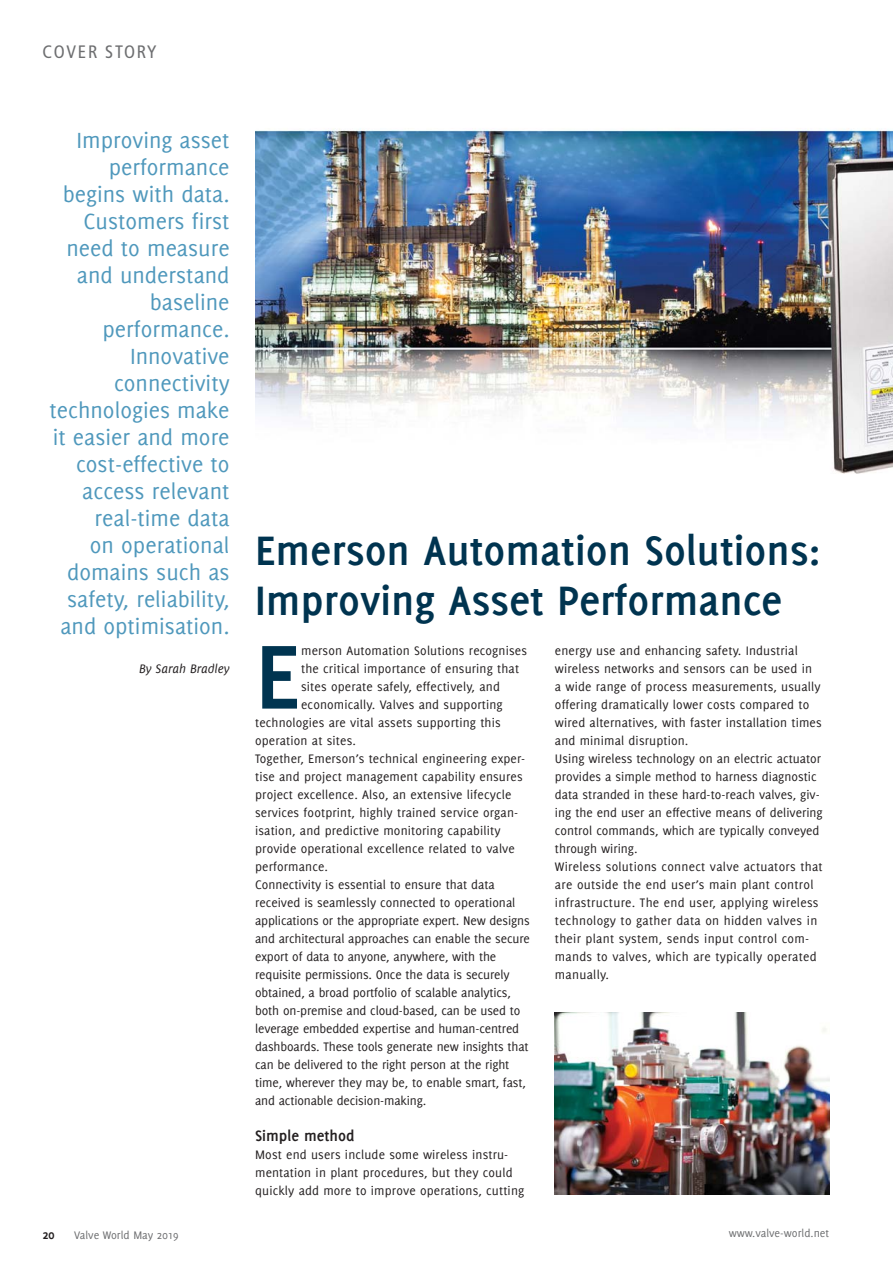
<style>
.page{position:relative;width:893px;height:1263px;background:#fff}
.page>*{position:absolute;margin:0;border:0;box-sizing:border-box;transform-origin:0 0}
.t1{font:700 99.15px "Delicious";color:#003450}
.t2{font:700 45px/49.5px "Delicious";color:#003450}
.t3{font:24px/27px "Delicious";color:#4f98bc;text-align:right}
.t4{font:condensed 18px "Frutiger";letter-spacing:.1em;color:#6d6e70}
.t5{font:700 16.5px "Delicious";color:#231f20}
.t6{font:13.5px/18px "Delicious";letter-spacing:.01em;color:#231f20}
.t7{font:13.5px "Delicious";letter-spacing:-.01em;color:#231f20}
.t8{font:italic 13.5px "Delicious";color:#231f20}
.t9{font:700 13.5px "Delicious";color:#231f20}
.t10{font:12px "Delicious";color:#6d6e70}
</style>
<div class="page">
<img style="left:255px;top:128px;width:638px;height:346px">
<img style="left:555px;top:1012px;width:274px;height:183px">
<h3 class="t4" style="left:42px;top:45px;width:116px">COVER STORY</h3>
<p class="t3" style="left:50px;top:128px;width:182px">Improving asset performance begins with data.<br>Customers first need to measure and understand baseline performance.<br>Innovative connectivity technologies make it easier and more cost-effective to access relevant real-time data<br>on operational domains such as safety, reliability, and optimisation.</p>
<p class="t8" style="left:139px;top:663px;width:92px">By Sarah Bradley</p>
<h2 class="t2" style="left:255px;top:530px;width:567px">Emerson Automation Solutions:<br>Improving Asset Performance</h2>
<p class="t6" style="left:555px;top:642px;width:269px">energy use and enhancing safety. Industrial wireless networks and sensors can be used in<br>a wide range of process measurements, usually offering dramatically lower costs compared to wired alternatives, with faster installation times and minimal disruption.<br>Using wireless technology on an electric actuator provides a simple method to harness diagnostic data stranded in these hard-to-reach valves, giv&shy;ing the end user an effective means of delivering control commands, which are typically conveyed through wiring.<br>Wireless solutions connect valve actuators that are outside the end user’s main plant control infrastructure. The end user, applying wireless technology to gather data on hidden valves in their plant system, sends input control com&shy;mands to valves, which are typically operated manually.</p>
<h1 class="t1" style="left:255px;top:637px;width:47px">E</h1>
<p class="t6" style="left:301px;top:642px;width:227px">merson Automation Solutions recognises</p>
<p class="t6" style="left:301px;top:660px;width:219px">the critical importance of ensuring that</p>
<p class="t6" style="left:301px;top:678px;width:200px">sites operate safely, effectively, and</p>
<p class="t6" style="left:301px;top:696px;width:203px">economically. Valves and supporting</p>
<p class="t6" style="left:255px;top:714px;width:247px">technologies are vital assets supporting this</p>
<p class="t6" style="left:255px;top:732px;width:102px">operation at sites.</p>
<p class="t6" style="left:255px;top:750px;width:272px">Together, Emerson’s technical engineering exper-</p>
<p class="t6" style="left:255px;top:768px;width:269px">tise and project management capability ensures</p>
<p class="t6" style="left:255px;top:786px;width:258px">project excellence. Also, an extensive lifecycle</p>
<p class="t6" style="left:255px;top:804px;width:265px">services footprint, highly trained service organ-</p>
<p class="t6" style="left:255px;top:822px;width:247px">isation, and predictive monitoring capability</p>
<p class="t6" style="left:255px;top:840px;width:261px">provide operational excellence related to valve</p>
<p class="t6" style="left:255px;top:858px;width:74px">performance.</p>
<p class="t6" style="left:255px;top:876px;width:241px">Connectivity is essential to ensure that data</p>
<p class="t6" style="left:255px;top:894px;width:262px">received is seamlessly connected to operational</p>
<p class="t7" style="left:255px;top:915px;width:276px">applications or the appropriate expert. New designs</p>
<p class="t7" style="left:255px;top:933px;width:276px">and architectural approaches can enable the secure</p>
<p class="t7" style="left:255px;top:951px;width:243px">export of data to anyone, anywhere, with the</p>
<p class="t7" style="left:255px;top:969px;width:256px">requisite permissions. Once the data is securely</p>
<p class="t7" style="left:255px;top:987px;width:257px">obtained, a broad portfolio of scalable analytics,</p>
<p class="t7" style="left:255px;top:1005px;width:267px">both on-premise and cloud-based, can be used to</p>
<p class="t7" style="left:255px;top:1023px;width:266px">leverage embedded expertise and human-centred</p>
<p class="t7" style="left:255px;top:1041px;width:275px">dashboards. These tools generate new insights that</p>
<p class="t7" style="left:255px;top:1059px;width:256px">can be delivered to the right person at the right</p>
<p class="t7" style="left:255px;top:1077px;width:272px">time, wherever they may be, to enable smart, fast,</p>
<p class="t7" style="left:255px;top:1095px;width:173px">and actionable decision-making.</p>
<p class="t5" style="left:255px;top:1129px;width:101px">Simple method</p>
<p class="t6" style="left:255px;top:1146px;width:271px">Most end users include some wireless instru&shy;mentation in plant procedures, but they could quickly add more to improve operations, cutting</p>
<p class="t9" style="left:42px;top:1229px;width:14px">20</p>
<p class="t10" style="left:74px;top:1231px;width:106px">Valve World May 2019</p>
<p class="t10" style="left:729px;top:1228px;width:102px">www.valve-world.net</p>
</div>
